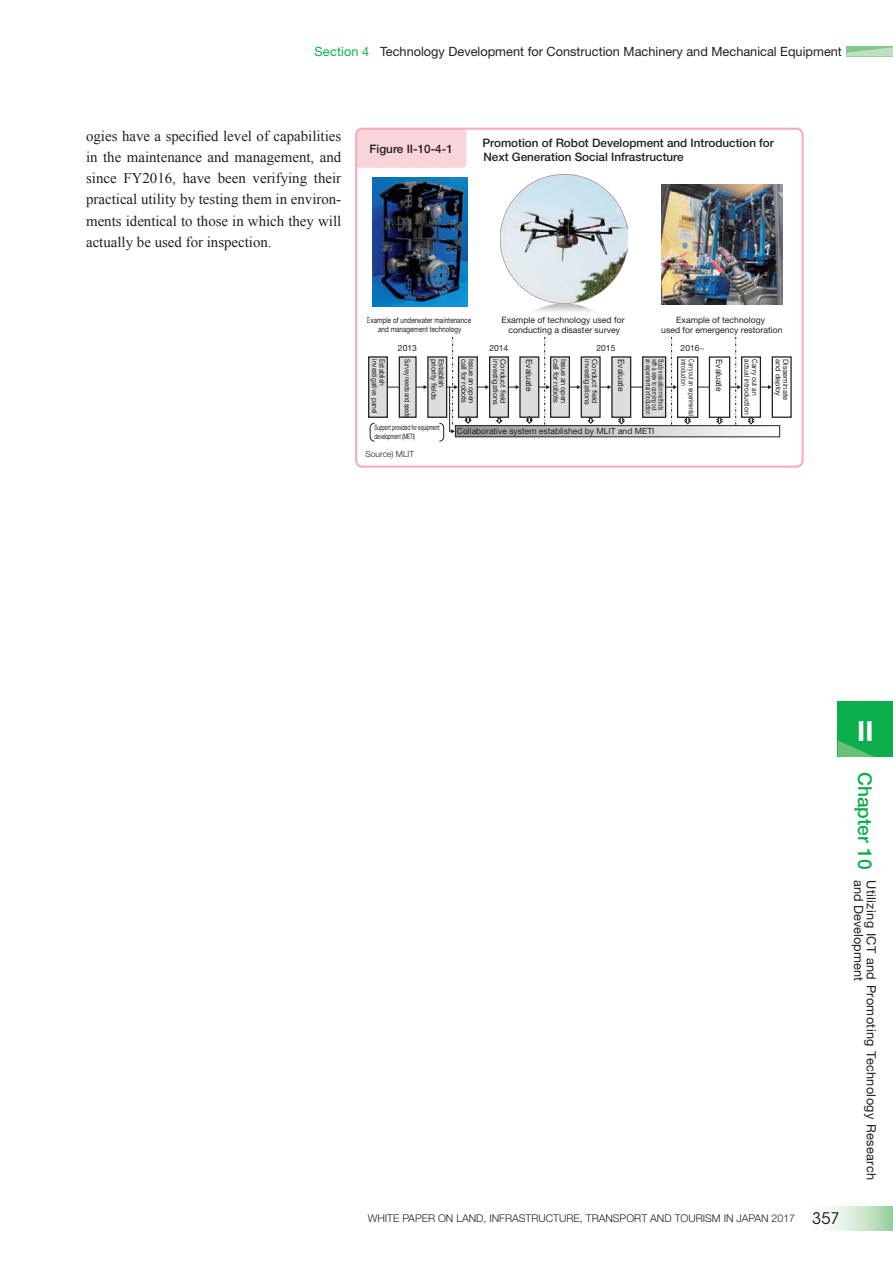
<style>
.page{position:relative;width:893px;height:1263px;background:#fff}
.page>*{position:absolute;margin:0;border:0;box-sizing:border-box;transform-origin:0 0}
.t1{font:700 27.6px "Helvetica Neue LT Std";color:#fff}
.t2{font:14.85px/21.3px "Times New Roman";color:#231f20;text-align:justify}
.t3{font:12.75px "Helvetica Neue LT Std";color:#231f20}
.t4{font:12.75px "Helvetica Neue LT Std";letter-spacing:.025em;color:#231f20}
.t5{font:500 11.7px/14.9px "Helvetica Neue LT Std";color:#231f20}
.t6{font:300 10.65px "Helvetica Neue LT Std";color:#231f20}
.t7{font:8.7px/10.4px "Helvetica Neue LT Std";color:#231f20;text-align:center}
.t8{font:8.55px "Helvetica Neue LT Std";color:#231f20}
.t9{font:300 8.55px "Helvetica Neue LT Std";color:#231f20}
.t10{font:7.95px/9.6px "Helvetica Neue LT Std";color:#231f20;text-align:center;scale:.8 1}
.t11{font:7.5px "Helvetica Neue LT Std";letter-spacing:-.01em;color:#231f20}
.t12{font:7.5px "Helvetica Neue LT Std";letter-spacing:-.01em;color:#231f20;scale:.89 1}
.t13{font:7.5px "Helvetica Neue LT Std";letter-spacing:-.01em;color:#231f20;scale:.62 1}
.t14{font:7.5px/9px "Helvetica Neue LT Std";letter-spacing:-.03em;color:#231f20;scale:.64 1}
.t15{font:7.5px "Helvetica Neue LT Std";letter-spacing:-.01em;color:#231f20;scale:.66 1}
.t16{font:7.5px "Helvetica Neue LT Std";letter-spacing:-.03em;color:#231f20;scale:.62 1}
.t17{font:7.5px "Helvetica Neue LT Std";letter-spacing:-.01em;color:#231f20;scale:.75 1}
.t18{font:7.5px "Helvetica Neue LT Std";letter-spacing:-.03em;color:#231f20}
.s1{color:#0cae4c}
.s2{font-family:"ITC Avant Garde Std";font-weight:400;font-size:15.9px}
</style>
<div class="page">
<svg style="left:360px;top:131px;width:102px;height:1px"></svg>
<div style="left:356px;top:132px;width:110px;height:32px;background:#fad4db"></div>
<svg style="left:360px;top:164px;width:102px;height:4px"></svg>
<svg style="left:478px;top:385px;width:11px;height:4px"></svg>
<svg style="left:570px;top:385px;width:11px;height:4px"></svg>
<svg style="left:761px;top:385px;width:11px;height:4px"></svg>
<hr style="left:626px;top:387px;width:48px;height:1px;background:#231f20">
<hr style="left:690px;top:387px;width:48px;height:1px;background:#231f20">
<div style="left:368px;top:356px;width:20px;height:62px;border:1px solid #231f20"></div>
<div style="left:459px;top:357px;width:18px;height:60px;background:#dcdddf"></div>
<div style="left:458px;top:356px;width:20px;height:62px;border:1px solid #231f20"></div>
<div style="left:490px;top:357px;width:18px;height:60px;background:#dcdddf"></div>
<div style="left:489px;top:356px;width:20px;height:62px;border:1px solid #231f20"></div>
<div style="left:520px;top:357px;width:19px;height:60px;background:#dcdddf"></div>
<div style="left:551px;top:357px;width:18px;height:60px;background:#dcdddf"></div>
<div style="left:550px;top:356px;width:20px;height:62px;border:1px solid #231f20"></div>
<div style="left:581px;top:357px;width:19px;height:60px;background:#dcdddf"></div>
<div style="left:581px;top:356px;width:20px;height:62px;border:1px solid #231f20"></div>
<div style="left:612px;top:357px;width:19px;height:60px;background:#dcdddf"></div>
<div style="left:611px;top:356px;width:20px;height:62px;border:1px solid #231f20"></div>
<div style="left:678px;top:357px;width:20px;height:60px;background:#fff"></div>
<div style="left:677px;top:356px;width:21px;height:62px;border:1px solid #231f20"></div>
<div style="left:741px;top:356px;width:20px;height:62px;border:1px solid #231f20"></div>
<div style="left:772px;top:356px;width:20px;height:62px;border:1px solid #231f20"></div>
<div style="left:643px;top:357px;width:23px;height:60px;background:#dcdddf"></div>
<div style="left:642px;top:356px;width:24px;height:62px;border:1px solid #231f20"></div>
<svg style="left:671px;top:337px;width:6px;height:88px"></svg>
<svg style="left:735px;top:337px;width:6px;height:88px"></svg>
<svg style="left:458px;top:427px;width:294px;height:8px;background:#c8c7c7"></svg>
<div style="left:455px;top:425px;width:325px;height:12px;border:1px solid #231f20"></div>
<svg style="left:495px;top:417px;width:9px;height:7px"></svg>
<svg style="left:587px;top:417px;width:8px;height:7px"></svg>
<svg style="left:464px;top:416px;width:9px;height:8px"></svg>
<svg style="left:525px;top:337px;width:25px;height:88px"></svg>
<div style="left:709px;top:357px;width:21px;height:60px;background:#fff"></div>
<div style="left:709px;top:356px;width:21px;height:62px;border:1px solid #231f20"></div>
<svg style="left:617px;top:416px;width:9px;height:9px"></svg>
<svg style="left:683px;top:416px;width:9px;height:9px"></svg>
<svg style="left:715px;top:416px;width:9px;height:9px"></svg>
<svg style="left:747px;top:416px;width:8px;height:9px"></svg>
<img style="left:500px;top:174px;width:128px;height:138px">
<img style="left:372px;top:178px;width:95px;height:128px">
<img style="left:661px;top:185px;width:122px;height:120px">
<div style="left:355px;top:128px;width:449px;height:340px;border:2px solid #f7acbb;border-radius:6px"></div>
<svg style="left:846px;top:46px;width:47px;height:10px"></svg>
<svg style="left:829px;top:1206px;width:64px;height:24px;background:#cbe6cd"></svg>
<div style="left:838px;top:702px;width:55px;height:55px;background:#0cae4c"></div>
<svg style="left:838px;top:740px;width:36px;height:17px"></svg>
<svg style="left:370px;top:337px;width:88px;height:104px"></svg>
<svg style="left:507px;top:385px;width:12px;height:8px"></svg>
<svg style="left:599px;top:385px;width:12px;height:8px"></svg>
<p class="t3" style="left:314px;top:44px;width:529px"><span class="s1">Section 4</span> Technology Development for Construction Machinery and Mechanical Equipment</p>
<p class="t2" style="left:86px;top:125px;width:257px">ogies have a specified level of capabilities in the maintenance and management, and since FY2016, have been verifying their practical utility by testing them in environ&shy;ments identical to those in which they will actually be used for inspection.</p>
<p class="t5" style="left:370px;top:141px;width:85px">Figure II-10-4-1</p>
<p class="t5" style="left:482px;top:135px;width:293px">Promotion of Robot Development and Introduction for<br>Next Generation Social Infrastructure</p>
<p class="t10" style="left:367px;top:315px;width:132px">Example of underwater maintenance and management technology</p>
<p class="t7" style="left:501px;top:314px;width:125px">Example of technology used for conducting a disaster survey</p>
<p class="t7" style="left:661px;top:314px;width:123px">Example of technology<br>used for emergency restoration</p>
<p class="t11" style="left:469px;top:359px;width:45px;rotate:90deg">call for robots</p>
<p class="t11" style="left:476px;top:359px;width:46px;rotate:90deg">Issue an open</p>
<p class="t8" style="left:398px;top:343px;width:20px">2013</p>
<p class="t8" style="left:489px;top:343px;width:20px">2014</p>
<p class="t8" style="left:596px;top:343px;width:20px">2015</p>
<p class="t8" style="left:681px;top:343px;width:26px">2016~</p>
<p class="t12" style="left:379px;top:359px;width:63px;rotate:90deg">investigative panel</p>
<p class="t12" style="left:387px;top:359px;width:32px;rotate:90deg">Establish</p>
<p class="t18" style="left:438px;top:359px;width:42px;rotate:90deg">priority elds</p>
<p class="t11" style="left:446px;top:359px;width:30px;rotate:90deg">Establish</p>
<p class="t11" style="left:500px;top:359px;width:47px;rotate:90deg">investigations</p>
<p class="t11" style="left:508px;top:359px;width:46px;rotate:90deg">Conduct eld</p>
<p class="t8" style="left:534px;top:359px;width:34px;rotate:90deg">Evaluate</p>
<p class="t11" style="left:561px;top:359px;width:45px;rotate:90deg">call for robots</p>
<p class="t11" style="left:568px;top:359px;width:46px;rotate:90deg">Issue an open</p>
<p class="t11" style="left:592px;top:359px;width:47px;rotate:90deg">investigations</p>
<p class="t11" style="left:599px;top:359px;width:46px;rotate:90deg">Conduct eld</p>
<p class="t8" style="left:626px;top:359px;width:34px;rotate:90deg">Evaluate</p>
<p class="t13" style="left:653px;top:359px;width:92px;rotate:90deg">an experimental introduction</p>
<p class="t13" style="left:659px;top:359px;width:85px;rotate:90deg">with a view to carrying out</p>
<p class="t16" style="left:666px;top:359px;width:84px;rotate:90deg">Study evaluation methods</p>
<p class="t15" style="left:688px;top:359px;width:41px;rotate:90deg">introduction</p>
<p class="t15" style="left:696px;top:359px;width:87px;rotate:90deg">Carry out an experimental</p>
<p class="t12" style="left:752px;top:359px;width:64px;rotate:90deg">actual introduction</p>
<p class="t12" style="left:759px;top:359px;width:43px;rotate:90deg">Carry out an</p>
<p class="t11" style="left:783px;top:359px;width:39px;rotate:90deg">and deploy</p>
<p class="t11" style="left:790px;top:359px;width:42px;rotate:90deg">Disseminate</p>
<p class="t17" style="left:412px;top:359px;width:80px;rotate:90deg">Survey needs and seeds</p>
<p class="t8" style="left:724px;top:359px;width:34px;rotate:90deg">Evaluate</p>
<p class="t14" style="left:374px;top:423px;width:103px">Support provided for equipment development (METI)</p>
<p class="t9" style="left:365px;top:449px;width:50px">Source) MLIT</p>
<p class="t8" style="left:457px;top:426px;width:199px">Collaborative system established by MLIT and METI</p>
<p class="t6" style="left:368px;top:1212px;width:473px">WHITE PAPER ON LAND, INFRASTRUCTURE, TRANSPORT AND TOURISM IN JAPAN 2017 <span class="s2">357</span></p>
<h1 class="t1" style="left:857px;top:714px;width:18px">II</h1>
<p class="t3" style="left:866px;top:772px;width:210px;rotate:90deg"><sup>Chapter</sup> <sup>10</sup> and Development</p>
<p class="t4" style="left:879px;top:880px;width:302px;rotate:90deg">Utilizing ICT and Promoting Technology Research</p>
</div>
